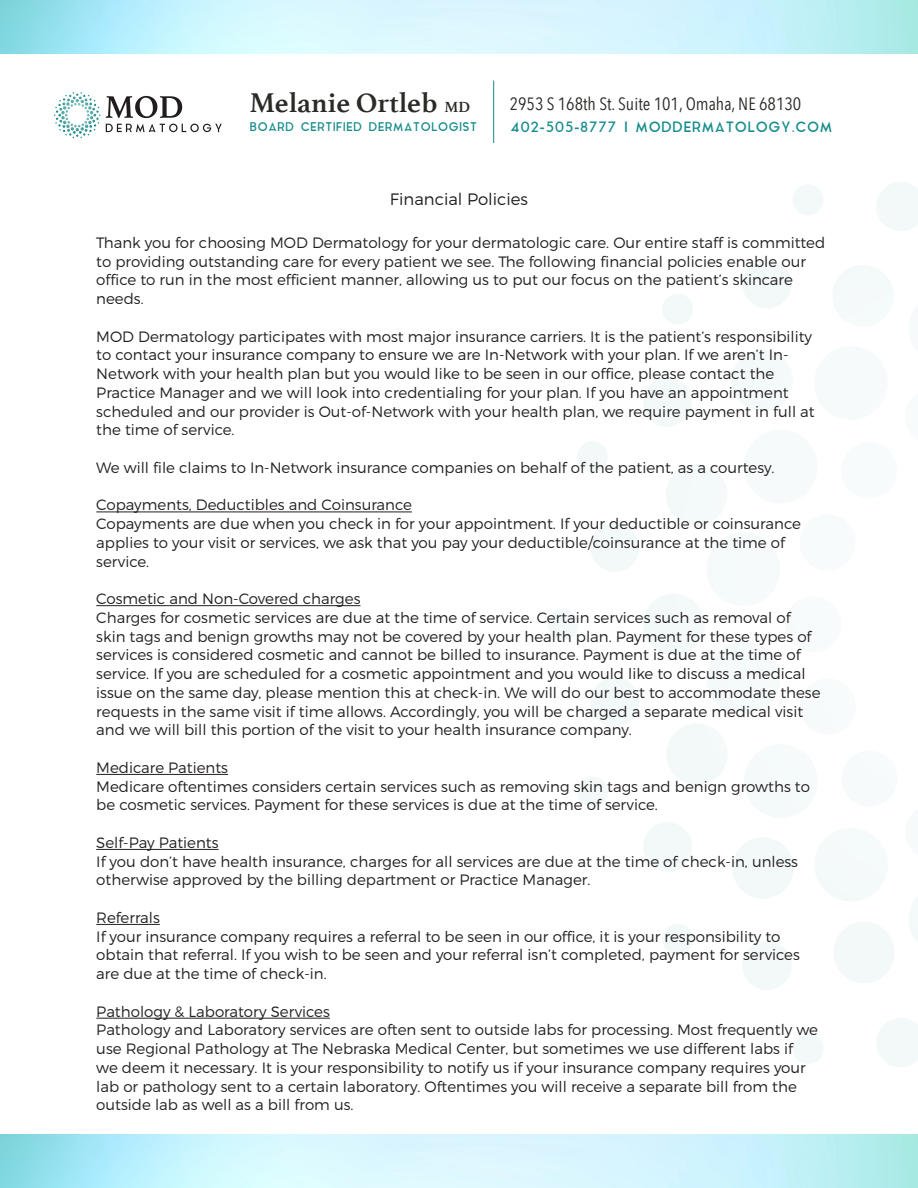
<style>
.page{position:relative;width:918px;height:1188px;background:#fff}
.page>*{position:absolute;margin:0;border:0;box-sizing:border-box;transform-origin:0 0}
.t1{font:700 28.5px "Athelas";color:#2b2a27}
.t2{font:17.7px "Avenir Next Condensed";color:#2b2a27}
.t3{font:300 16.5px "Montserrat";color:#231f20}
.t4{font:300 15px/18.8px "Montserrat";color:#231f20}
.t5{font:14.25px "Aqua Grotesque";color:#148b8b}
.t6{font:12px "Aqua Grotesque";color:#148b8b}
.s1{font-size:15.45px}
</style>
<div class="page">
<svg style="left:877px;top:1018px;width:41px;height:49px"></svg>
<svg style="left:876px;top:182px;width:42px;height:49px"></svg>
<svg style="left:793px;top:1034px;width:30px;height:30px"></svg>
<div style="left:547px;top:609px;width:32px;height:31px;background:#f3f9f9;border-radius:16px"></div>
<svg style="left:577px;top:259px;width:341px;height:731px"></svg>
<svg style="left:793px;top:185px;width:30px;height:30px"></svg>
<svg style="left:54px;top:92px;width:168px;height:46px"></svg>
<hr style="left:493px;top:81px;width:1px;height:62px;background:#148b8b">
<hr style="left:96px;top:512px;width:316px;height:1px;background:#231f20">
<hr style="left:96px;top:605px;width:264px;height:1px;background:#231f20">
<hr style="left:96px;top:774px;width:132px;height:1px;background:#231f20">
<hr style="left:96px;top:849px;width:123px;height:1px;background:#231f20">
<hr style="left:96px;top:924px;width:64px;height:1px;background:#231f20">
<hr style="left:96px;top:1018px;width:234px;height:1px;background:#231f20">
<p class="t1" style="left:249px;top:79px;width:222px">Melanie Ortleb <span class="s1">MD</span></p>
<p class="t6" style="left:249px;top:121px;width:229px">BOARD CERTIFIED DERMATOLOGIST</p>
<p class="t2" style="left:510px;top:88px;width:293px">2953 S 168th St. Suite 101, Omaha, NE 68130</p>
<p class="t5" style="left:510px;top:120px;width:325px">402-505-8777 | MODDERMATOLOGY.COM</p>
<p class="t3" style="left:390px;top:189px;width:140px">Financial Policies</p>
<p class="t4" style="left:96px;top:233px;width:731px">Thank you for choosing MOD Dermatology for your dermatologic care. Our entire staff is committed to providing outstanding care for every patient we see. The following financial policies enable our office to run in the most efficient manner, allowing us to put our focus on the patient’s skincare needs.</p>
<p class="t4" style="left:96px;top:327px;width:720px">MOD Dermatology participates with most major insurance carriers. It is the patient’s responsibility to contact your insurance company to ensure we are In-Network with your plan. If we aren’t In-Network with your health plan but you would like to be seen in our office, please contact the Practice Manager and we will look into credentialing for your plan. If you have an appointment scheduled and our provider is Out-of-Network with your health plan, we require payment in full at the time of service.</p>
<p class="t4" style="left:96px;top:458px;width:680px">We will file claims to In-Network insurance companies on behalf of the patient, as a courtesy.</p>
<p class="t4" style="left:96px;top:495px;width:317px">Copayments, Deductibles and Coinsurance</p>
<p class="t4" style="left:96px;top:514px;width:706px">Copayments are due when you check in for your appointment. If your deductible or coinsurance applies to your visit or services, we ask that you pay your deductible/coinsurance at the time of service.</p>
<p class="t4" style="left:96px;top:589px;width:266px">Cosmetic and Non-Covered charges</p>
<p class="t4" style="left:96px;top:608px;width:726px">Charges for cosmetic services are due at the time of service. Certain services such as removal of skin tags and benign growths may not be covered by your health plan. Payment for these types of services is considered cosmetic and cannot be billed to insurance. Payment is due at the time of service. If you are scheduled for a cosmetic appointment and you would like to discuss a medical issue on the same day, please mention this at check-in. We will do our best to accommodate these requests in the same visit if time allows. Accordingly, you will be charged a separate medical visit and we will bill this portion of the visit to your health insurance company.</p>
<p class="t4" style="left:96px;top:758px;width:133px">Medicare Patients</p>
<p class="t4" style="left:96px;top:777px;width:715px">Medicare oftentimes considers certain services such as removing skin tags and benign growths to be cosmetic services. Payment for these services is due at the time of service.</p>
<p class="t4" style="left:96px;top:833px;width:124px">Self-Pay Patients</p>
<p class="t4" style="left:96px;top:852px;width:703px">If you don’t have health insurance, charges for all services are due at the time of check-in, unless otherwise approved by the billing department or Practice Manager.</p>
<p class="t4" style="left:96px;top:908px;width:65px">Referrals</p>
<p class="t4" style="left:96px;top:927px;width:705px">If your insurance company requires a referral to be seen in our office, it is your responsibility to obtain that referral. If you wish to be seen and your referral isn’t completed, payment for services are due at the time of check-in.</p>
<p class="t4" style="left:96px;top:1002px;width:235px">Pathology &amp; Laboratory Services</p>
<p class="t4" style="left:96px;top:1020px;width:723px">Pathology and Laboratory services are often sent to outside labs for processing. Most frequently we use Regional Pathology at The Nebraska Medical Center, but sometimes we use different labs if we deem it necessary. It is your responsibility to notify us if your insurance company requires your lab or pathology sent to a certain laboratory. Oftentimes you will receive a separate bill from the outside lab as well as a bill from us.</p>
</div>
